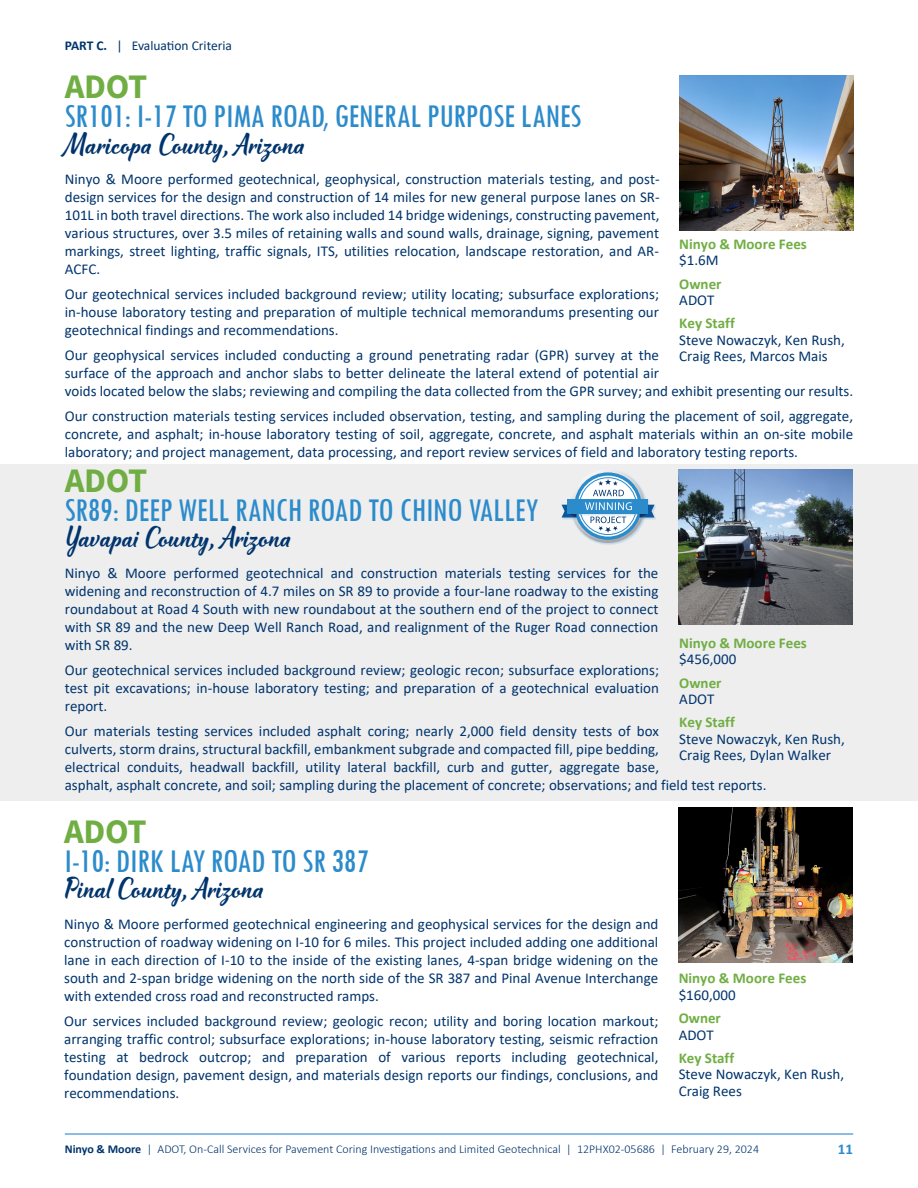
<style>
.page{position:relative;width:918px;height:1188px;background:#fff}
.page>*{position:absolute;margin:0;border:0;box-sizing:border-box;transform-origin:0 0}
.t1{font:condensed 34.5px "Tw Cen";letter-spacing:-.01em;color:#2c8bcb}
.t2{font:700 34.5px "Source Sans 3";letter-spacing:-.01em;color:#70ae43}
.t3{font:700 27px "Waialua";letter-spacing:-.01em;color:#00346c}
.Body_Copy_-_Justified__main_style{font:15px/18px "Calibri";color:#00346c;text-align:justify}
.Bullets_-_N_M_Services{font:15px/16.5px "Calibri";color:#00346c}
.Body_Copy_-_Flush_Left{font:700 15px "Calibri";color:#70ae43}
.t4{font:700 15px "Calibri";color:#2c8bcb}
.Page_Header_-_Section_Name{font:13.5px "Calibri";color:#00346c}
.t5{font:300 12px "Calibri";color:#00346c}
.s1{font-weight:700}
</style>
<div class="page">
<hr style="left:65px;top:1133px;width:788px;height:2px;background:#2c8bcb">
<div style="left:0;top:464px;width:918px;height:336px;background:#eeeeef"></div>
<img style="left:680px;top:75px;width:174px;height:155px">
<img style="left:679px;top:469px;width:174px;height:155px">
<img style="left:679px;top:808px;width:174px;height:155px">
<div style="left:571px;top:469px;width:76px;height:77px;background:#2c8bcb;opacity:.26"></div>
<div style="left:569px;top:466px;width:76px;height:62px;background:#fff;opacity:.9"></div>
<div style="left:570px;top:480px;width:75px;height:64px;background:#231f20;opacity:.23"></div>
<svg style="left:576px;top:474px;width:64px;height:64px"></svg>
<div style="left:574px;top:472px;width:68px;height:68px;border:3px solid #2c8bcb;border-radius:50%"></div>
<div style="left:561px;top:498px;width:96px;height:22px;background:#2c8bcb;opacity:.21"></div>
<svg style="left:640px;top:505px;width:15px;height:13px"></svg>
<svg style="left:562px;top:505px;width:14px;height:13px"></svg>
<div style="left:567px;top:499px;width:81px;height:15px;background:#2c8bcb"></div>
<div style="left:579px;top:477px;width:58px;height:58px;border:1px solid #2c8bcb;border-radius:50%"></div>
<svg style="left:585px;top:502px;width:47px;height:8px"></svg>
<svg style="left:593px;top:479px;width:31px;height:17px"></svg>
<svg style="left:591px;top:517px;width:35px;height:16px"></svg>
<p class="Page_Header_-_Section_Name" style="left:65px;top:36px;width:169px"><span class="s1">PART C.</span> | Evaluation Criteria</p>
<p class="t2" style="left:65px;top:64px;width:84px">ADOT</p>
<p class="t1" style="left:65px;top:96px;width:518px">SR101: I-17 TO PIMA ROAD, GENERAL PURPOSE LANES</p>
<p class="t3" style="left:65px;top:128px;width:243px">Maricopa County, Arizona</p>
<p class="Body_Copy_-_Justified__main_style" style="left:65px;top:170px;width:596px">Ninyo &amp; Moore performed geotechnical, geophysical, construction materials testing, and post&shy;design services for the design and construction of 14 miles for new general purpose lanes on SR-101L in both travel directions. The work also included 14 bridge widenings, constructing pavement, various structures, over 3.5 miles of retaining walls and sound walls, drainage, signing, pavement markings, street lighting, traffic signals, ITS, utilities relocation, landscape restoration, and AR-ACFC.</p>
<p class="Body_Copy_-_Justified__main_style" style="left:65px;top:285px;width:596px">Our geotechnical services included background review; utility locating; subsurface explorations; in-house laboratory testing and preparation of multiple technical memorandums presenting our geotechnical findings and recommendations.</p>
<p class="Body_Copy_-_Justified__main_style" style="left:65px;top:346px;width:790px;text-align:left">Our geophysical services included conducting a ground penetrating radar (GPR) survey at the<br>surface of the approach and anchor slabs to better delineate the lateral extend of potential air<br>voids located below the slabs; reviewing and compiling the data collected from the GPR survey; and exhibit presenting our results.</p>
<p class="Body_Copy_-_Justified__main_style" style="left:65px;top:406px;width:790px">Our construction materials testing services included observation, testing, and sampling during the placement of soil, aggregate, concrete, and asphalt; in-house laboratory testing of soil, aggregate, concrete, and asphalt materials within an on-site mobile laboratory; and project management, data processing, and report review services of field and laboratory testing reports.</p>
<p class="Body_Copy_-_Flush_Left" style="left:679px;top:233px;width:129px">Ninyo &amp; Moore Fees</p>
<p class="Bullets_-_N_M_Services" style="left:679px;top:252px;width:41px">$1.6M</p>
<p class="Body_Copy_-_Flush_Left" style="left:679px;top:273px;width:44px">Owner</p>
<p class="Bullets_-_N_M_Services" style="left:679px;top:291px;width:37px">ADOT</p>
<p class="Body_Copy_-_Flush_Left" style="left:679px;top:313px;width:57px">Key Staff</p>
<p class="Bullets_-_N_M_Services" style="left:679px;top:331px;width:167px">Steve Nowaczyk, Ken Rush,<br>Craig Rees, Marcos Mais</p>
<p class="t2" style="left:65px;top:457px;width:84px">ADOT</p>
<p class="t1" style="left:65px;top:489px;width:475px">SR89: DEEP WELL RANCH ROAD TO CHINO VALLEY</p>
<p class="t3" style="left:65px;top:521px;width:229px">Yavapai County, Arizona</p>
<p class="Body_Copy_-_Justified__main_style" style="left:65px;top:564px;width:595px">Ninyo &amp; Moore performed geotechnical and construction materials testing services for the widening and reconstruction of 4.7 miles on SR 89 to provide a four-lane roadway to the existing roundabout at Road 4 South with new roundabout at the southern end of the project to connect with SR 89 and the new Deep Well Ranch Road, and realignment of the Ruger Road connection with SR 89.</p>
<p class="Body_Copy_-_Justified__main_style" style="left:65px;top:660px;width:596px">Our geotechnical services included background review; geologic recon; subsurface explorations; test pit excavations; in-house laboratory testing; and preparation of a geotechnical evaluation report.</p>
<p class="Body_Copy_-_Justified__main_style" style="left:65px;top:721px;width:703px;text-align:left">Our materials testing services included asphalt coring; nearly 2,000 field density tests of box<br>culverts, storm drains, structural backfill, embankment subgrade and compacted fill, pipe bedding,<br>electrical conduits, headwall backfill, utility lateral backfill, curb and gutter, aggregate base,<br>asphalt, asphalt concrete, and soil; sampling during the placement of concrete; observations; and field test reports.</p>
<p class="Body_Copy_-_Flush_Left" style="left:679px;top:632px;width:129px">Ninyo &amp; Moore Fees</p>
<p class="Bullets_-_N_M_Services" style="left:679px;top:651px;width:58px">$456,000</p>
<p class="Body_Copy_-_Flush_Left" style="left:679px;top:672px;width:44px">Owner</p>
<p class="Bullets_-_N_M_Services" style="left:679px;top:691px;width:37px">ADOT</p>
<p class="Body_Copy_-_Flush_Left" style="left:679px;top:712px;width:57px">Key Staff</p>
<p class="Bullets_-_N_M_Services" style="left:679px;top:730px;width:167px">Steve Nowaczyk, Ken Rush,<br>Craig Rees, Dylan Walker</p>
<p class="t2" style="left:64px;top:808px;width:84px">ADOT</p>
<p class="t1" style="left:64px;top:840px;width:306px">I-10: DIRK LAY ROAD TO SR 387</p>
<p class="t3" style="left:64px;top:872px;width:202px">Pinal County, Arizona</p>
<p class="Body_Copy_-_Justified__main_style" style="left:64px;top:915px;width:596px">Ninyo &amp; Moore performed geotechnical engineering and geophysical services for the design and construction of roadway widening on I-10 for 6 miles. This project included adding one additional lane in each direction of I-10 to the inside of the existing lanes, 4-span bridge widening on the south and 2-span bridge widening on the north side of the SR 387 and Pinal Avenue Interchange with extended cross road and reconstructed ramps.</p>
<p class="Body_Copy_-_Justified__main_style" style="left:64px;top:1011px;width:596px">Our services included background review; geologic recon; utility and boring location markout; arranging traffic control; subsurface explorations; in-house laboratory testing, seismic refraction testing at bedrock outcrop; and preparation of various reports including geotechnical, foundation design, pavement design, and materials design reports our findings, conclusions, and recommendations.</p>
<p class="Body_Copy_-_Flush_Left" style="left:679px;top:968px;width:129px">Ninyo &amp; Moore Fees</p>
<p class="Bullets_-_N_M_Services" style="left:679px;top:986px;width:58px">$160,000</p>
<p class="Body_Copy_-_Flush_Left" style="left:679px;top:1008px;width:44px">Owner</p>
<p class="Bullets_-_N_M_Services" style="left:679px;top:1026px;width:37px">ADOT</p>
<p class="Body_Copy_-_Flush_Left" style="left:679px;top:1047px;width:57px">Key Staff</p>
<p class="Bullets_-_N_M_Services" style="left:679px;top:1066px;width:167px">Steve Nowaczyk, Ken Rush,<br>Craig Rees</p>
<p class="t5" style="left:65px;top:1141px;width:696px"><span class="s1">Ninyo &amp; Moore</span> | ADOT, On-Call Services for Pavement Coring Investigations and Limited Geotechnical | 12PHX02-05686 | February 29, 2024</p>
<p class="t4" style="left:838px;top:1138px;width:17px">11</p>
</div>
